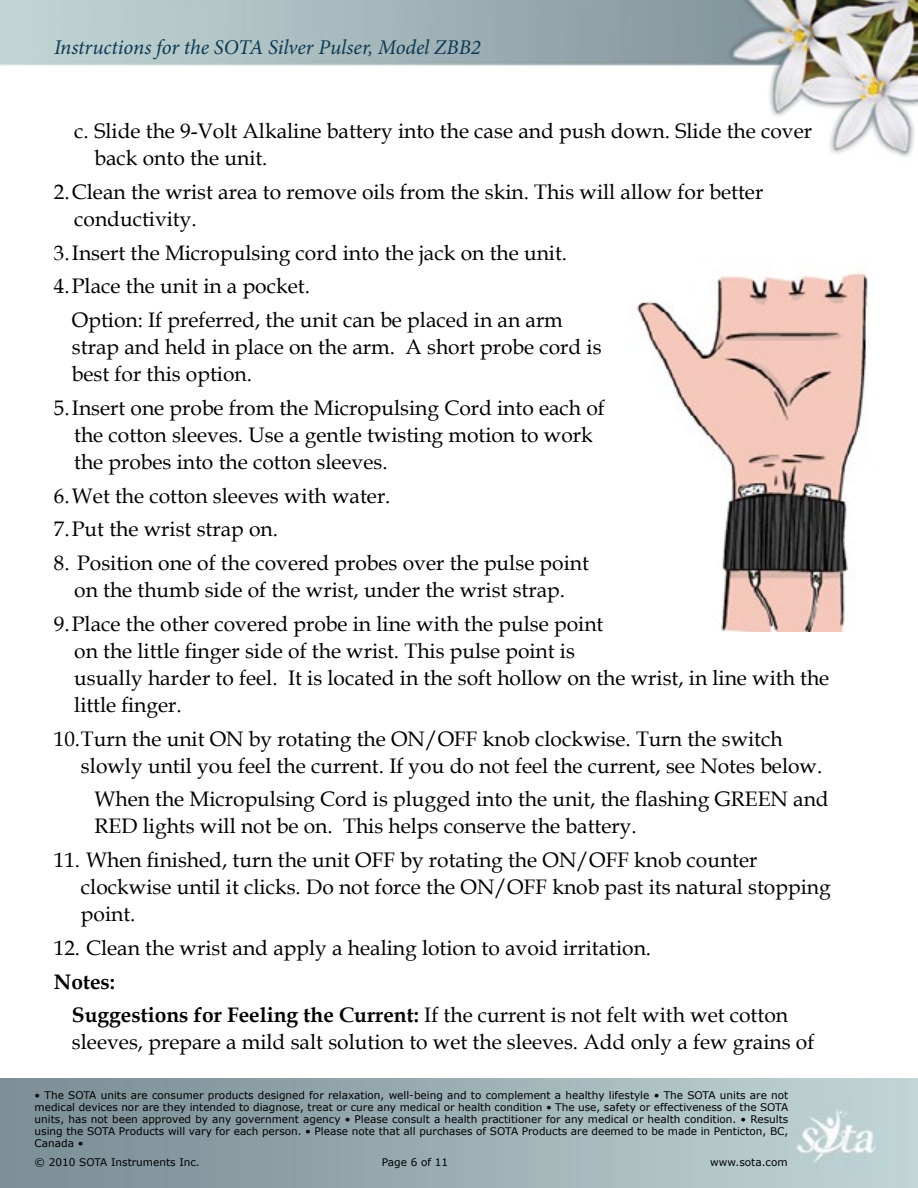
<style>
.page{position:relative;width:918px;height:1188px;background:#fff}
.page>*{position:absolute;margin:0;border:0;box-sizing:border-box;transform-origin:0 0}
.t1{font:21px/27px "Book Antiqua";color:#000}
.t2{font:700 21px/33.8px "Book Antiqua";color:#000}
.t3{font:italic 21px "Minion Pro";letter-spacing:-.005em;color:#0e3952}
.t4{font:10.5px/12px "Verdana";color:#000;text-align:justify}
.s1{font-weight:400}
</style>
<div class="page">
<img style="left:0;top:0;width:918px;height:157px">
<img style="left:0;top:1079px;width:918px;height:109px">
<img style="left:637px;top:273px;width:231px;height:359px">
<p class="t3" style="left:54px;top:33px;width:428px">Instructions for the SOTA Silver Pulser, Model ZBB2</p>
<p class="t1" style="left:94px;top:117px;width:719px;text-indent:-20px">c. Slide the 9-Volt Alkaline battery into the case and push down. Slide the cover back onto the unit.</p>
<p class="t1" style="left:74px;top:178px;width:691px;text-indent:-20px">2.Clean the wrist area to remove oils from the skin. This will allow for better conductivity.</p>
<p class="t1" style="left:54px;top:235px;width:515px;line-height:33.8px">3.Insert the Micropulsing cord into the jack on the unit.<br>4.Place the unit in a pocket.</p>
<p class="t1" style="left:72px;top:306px;width:531px">Option: If preferred, the unit can be placed in an arm strap and held in place on the arm. A short probe cord is best for this option.</p>
<p class="t1" style="left:74px;top:394px;width:532px;text-indent:-20px">5.Insert one probe from the Micropulsing Cord into each of the cotton sleeves. Use a gentle twisting motion to work the probes into the cotton sleeves.</p>
<p class="t1" style="left:54px;top:478px;width:338px;line-height:33.8px">6.Wet the cotton sleeves with water.<br>7.Put the wrist strap on.</p>
<p class="t1" style="left:54px;top:549px;width:536px;text-align:center">8. Position one of the covered probes over the pulse point on the thumb side of the wrist, under the wrist strap.</p>
<p class="t1" style="left:74px;top:610px;width:757px;text-indent:-20px">9.Place the other covered probe in line with the pulse point<br>on the little finger side of the wrist. This pulse point is<br>usually harder to feel. It is located in the soft hollow on the wrist, in line with the little finger.</p>
<p class="t1" style="left:54px;top:725px;width:398px">10.Turn the unit ON by rotating the ON/OFF</p>
<p class="t1" style="left:81px;top:725px;width:743px;text-indent:402px">knob clockwise. Turn the switch slowly until you feel the current. If you do not feel the current, see Notes below.</p>
<p class="t1" style="left:94px;top:785px;width:736px">When the Micropulsing Cord is plugged into the unit, the flashing Green and<br>Red lights will not be on. This helps conserve the battery.</p>
<p class="t1" style="left:81px;top:846px;width:678px;text-indent:-27px">11. When finished, turn the unit OFF by rotating the ON/OFF knob counter clockwise until it clicks. Do not force the ON/OFF</p>
<p class="t1" style="left:552px;top:873px;width:280px">knob past its natural stopping</p>
<p class="t1" style="left:81px;top:900px;width:56px">point.</p>
<p class="t1" style="left:54px;top:934px;width:599px">12. Clean the wrist and apply a healing lotion to avoid irritation.</p>
<p class="t2" style="left:72px;top:965px;width:718px;text-indent:-18px">Notes:<br>Suggestions for Feeling the Current: <span class="s1">If the current is not felt with wet cotton</span></p>
<p class="t1" style="left:72px;top:1028px;width:744px">sleeves, prepare a mild salt solution to wet the sleeves. Add only a few grains of</p>
<p class="t4" style="left:35px;top:1089px;width:755px">• The SOTA units are consumer products designed for relaxation, well-being and to complement a healthy lifestyle • The SOTA units are not medical devices nor are they intended to diagnose, treat or cure any medical or health condition • The use, safety or effectiveness of the SOTA units, has not been approved by any government agency • Please consult a health practitioner for any medical or health condition. • Results using the SOTA Products will vary for each person. • Please note that all purchases of SOTA Products are deemed to be made in Penticton, BC, Canada •</p>
<p class="t4" style="left:35px;top:1155px;width:167px">© 2010 SOTA Instruments Inc.</p>
<p class="t4" style="left:382px;top:1155px;width:68px">Page 6 of 11</p>
<p class="t4" style="left:710px;top:1155px;width:79px">www.sota.com</p>
</div>
